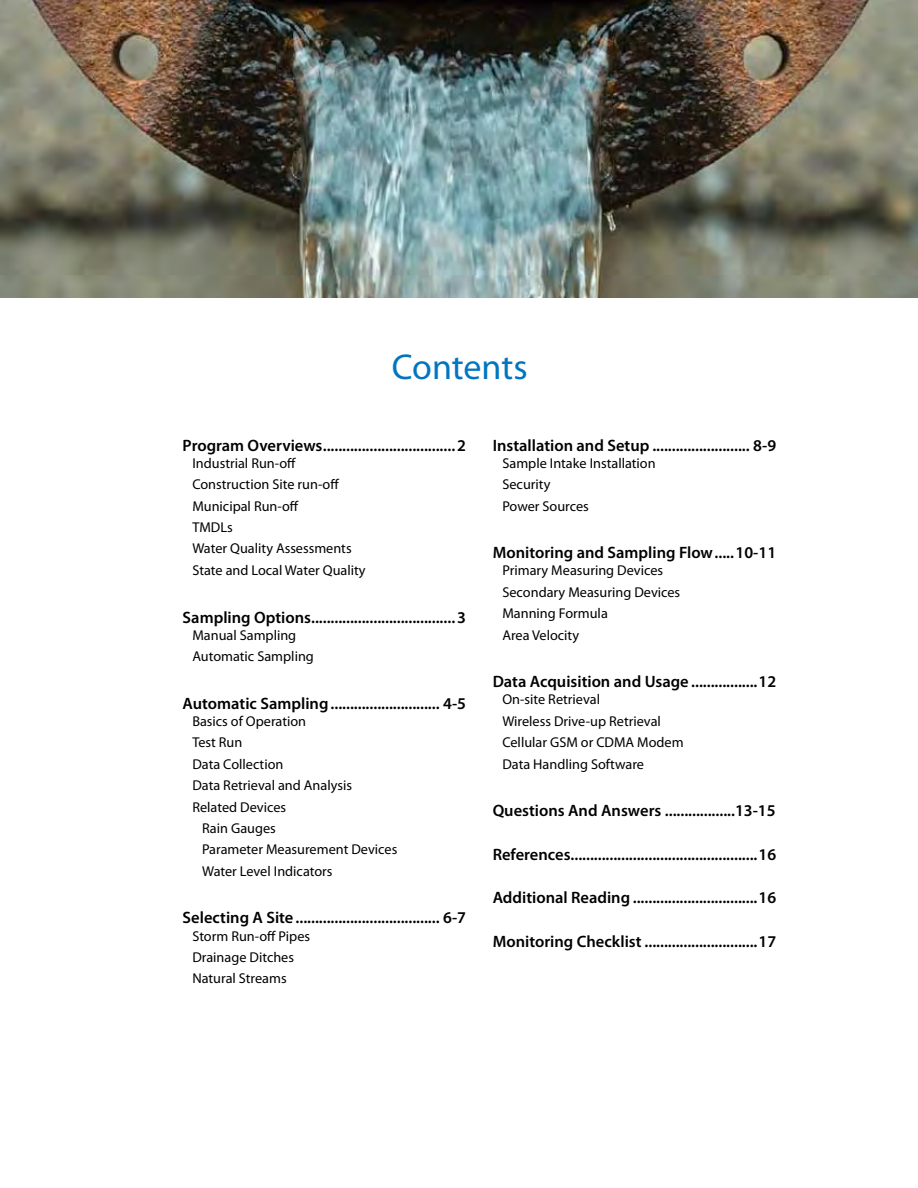
<style>
.page{position:relative;width:918px;height:1188px;background:#fff}
.page>*{position:absolute;margin:0;border:0;box-sizing:border-box;transform-origin:0 0}
.t1{font:36px "Myriad Pro";letter-spacing:-.005em;color:#0076c0}
.t2{font:600 16.5px "Myriad Pro";color:#000}
.t3{font:14.25px/21.5px "Myriad Pro";color:#000}
</style>
<div class="page">
<img style="left:1px;top:1px;width:917px;height:297px">
<h1 class="t1" style="left:392px;top:344px;width:137px">Contents</h1>
<p class="t2" style="left:183px;top:435px;width:285px">Program Overviews.................................. 2</p>
<p class="t3" style="left:192px;top:452px;width:175px">Industrial Run-off<br>Construction Site run-off<br>Municipal Run-off<br>TMDLs<br>Water Quality Assessments<br>State and Local Water Quality</p>
<p class="t2" style="left:183px;top:606px;width:285px">Sampling Options..................................... 3</p>
<p class="t3" style="left:192px;top:624px;width:123px">Manual Sampling<br>Automatic Sampling</p>
<p class="t2" style="left:183px;top:693px;width:285px">Automatic Sampling............................ 4-5</p>
<p class="t3" style="left:192px;top:710px;width:115px">Basics of Operation</p>
<p class="t3" style="left:192px;top:732px;width:52px">Test Run</p>
<p class="t3" style="left:192px;top:753px;width:93px">Data Collection</p>
<p class="t3" style="left:192px;top:774px;width:161px">Data Retrieval and Analysis</p>
<p class="t3" style="left:192px;top:796px;width:95px">Related Devices</p>
<p class="t3" style="left:202px;top:817px;width:75px">Rain Gauges</p>
<p class="t3" style="left:202px;top:839px;width:197px">Parameter Measurement Devices</p>
<p class="t3" style="left:202px;top:860px;width:132px">Water Level Indicators</p>
<p class="t2" style="left:183px;top:907px;width:285px">Selecting A Site..................................... 6-7</p>
<p class="t3" style="left:192px;top:925px;width:119px">Storm Run-off Pipes<br>Drainage Ditches<br>Natural Streams</p>
<p class="t2" style="left:493px;top:435px;width:285px">Installation and Setup ......................... 8-9</p>
<p class="t3" style="left:502px;top:452px;width:155px">Sample Intake Installation<br>Security<br>Power Sources</p>
<p class="t2" style="left:493px;top:542px;width:285px">Monitoring and Sampling Flow.....10-11</p>
<p class="t3" style="left:502px;top:560px;width:179px">Primary Measuring Devices<br>Secondary Measuring Devices<br>Manning Formula<br>Area Velocity</p>
<p class="t2" style="left:493px;top:671px;width:285px">Data Acquisition and Usage .................12</p>
<p class="t3" style="left:502px;top:689px;width:183px">On-site Retrieval<br>Wireless Drive-up Retrieval<br>Cellular GSM or CDMA Modem<br>Data Handling Software</p>
<p class="t2" style="left:493px;top:800px;width:284px">Questions And Answers ..................13-15</p>
<p class="t2" style="left:493px;top:844px;width:285px">References................................................16</p>
<p class="t2" style="left:493px;top:887px;width:285px">Additional Reading ................................16</p>
<p class="t2" style="left:493px;top:930px;width:285px">Monitoring Checklist .............................17</p>
</div>
